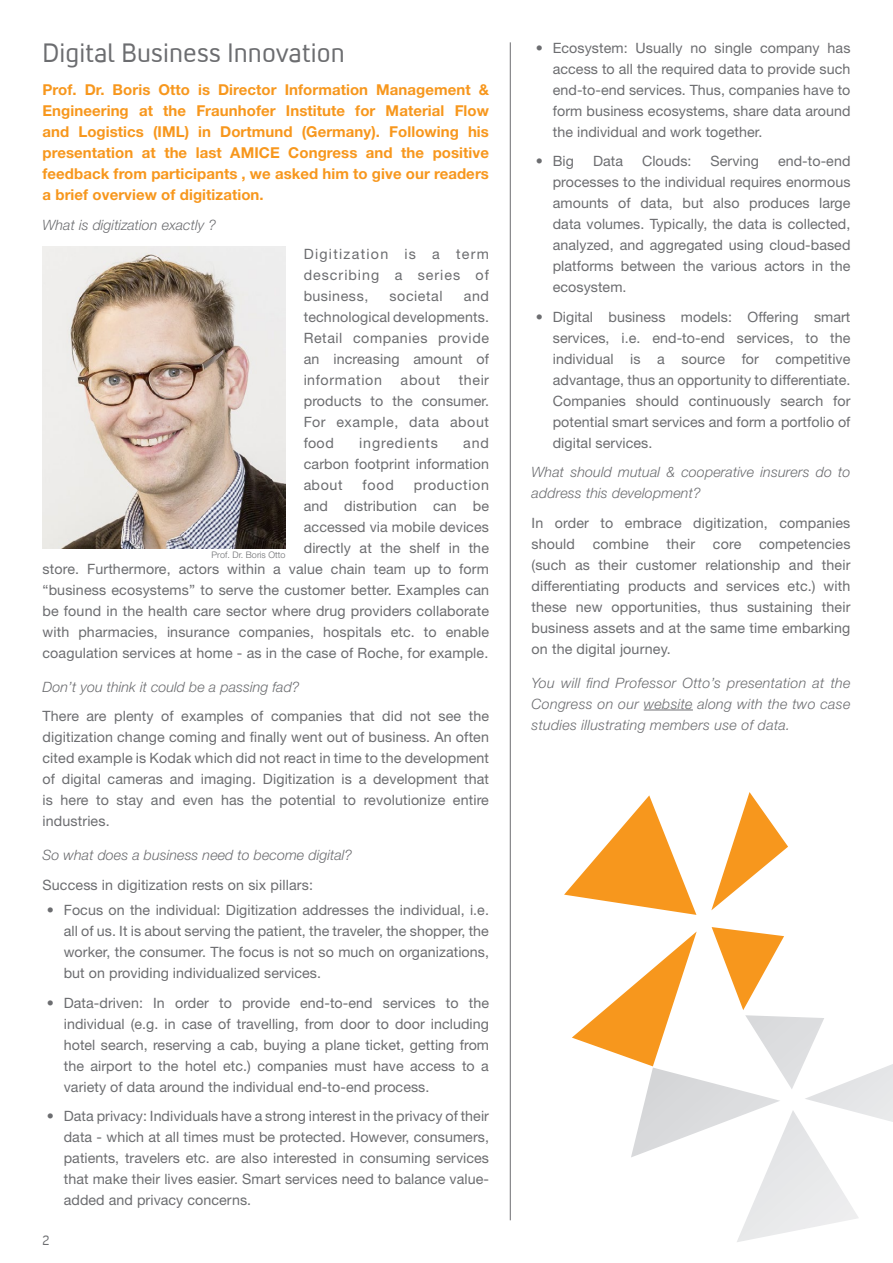
<style>
.page{position:relative;width:893px;height:1263px;background:#fff}
.page>*{position:absolute;margin:0;border:0;box-sizing:border-box;transform-origin:0 0}
.Amice_TITEL{font:27px "Convection";letter-spacing:.005em;color:#6c6d70}
.Amice_ORANGE{font:700 15px/21px "Helvetica Neue LT Std";letter-spacing:.005em;color:#f7971d;text-align:justify}
.Amice_body_copy{font:14.25px/21px "Helvetica Neue LT Std";letter-spacing:.01em;color:#6c6d70;text-align:justify}
.Amice_body_italic{font:italic 300 14.25px/21px "Helvetica Neue LT Std";letter-spacing:.005em;color:#6c6d70}
.Amice_body_copy-2{font:italic 300 14.25px/21px "Helvetica Neue LT Std";letter-spacing:.02em;color:#6c6d70;text-align:justify}
.Amice_body_copy-3{font:14.25px "Helvetica Neue LT Std";letter-spacing:.06em;color:#6c6d70}
.Amice_body_copy-4{font:14.25px "Helvetica Neue LT Std";letter-spacing:.04em;color:#6c6d70}
.Amice_body_copy-5{font:13.5px "Convection";color:#6c6d70}
.Amice_foto_caption{font:300 9px "Helvetica Neue LT Std";letter-spacing:.005em;color:#6c6d70}
</style>
<div class="page">
<hr style="left:510px;top:42px;width:1px;height:1178px;background:#6c6d70">
<img style="left:43px;top:247px;width:243px;height:301px">
<hr style="left:644px;top:710px;width:49px;height:1px;background:#6c6d70">
<svg style="left:564px;top:795px;width:132px;height:120px"></svg>
<svg style="left:711px;top:792px;width:77px;height:118px"></svg>
<svg style="left:572px;top:927px;width:321px;height:315px"></svg>
<p class="Amice_TITEL" style="left:43px;top:36px;width:304px">Digital Business Innovation</p>
<p class="Amice_ORANGE" style="left:43px;top:79px;width:448px">Prof. Dr. Boris Otto is Director Information Management &amp; Engineering at the Fraunhofer Institute for Material Flow and Logistics (IML) in Dortmund (Germany). Following his presentation at the last AMICE Congress and the positive feedback from participants , we asked him to give our readers a brief overview of digitization.</p>
<p class="Amice_body_italic" style="left:43px;top:214px;width:175px">What is digitization exactly ?</p>
<p class="Amice_body_copy" style="left:304px;top:243px;width:187px">Digitization is a term describing a series of business,</p>
<p class="Amice_body_copy" style="left:304px;top:285px;width:187px;text-indent:160px">and technological developments.<br>Retail companies provide an increasing amount of information</p>
<p class="Amice_body_copy-4" style="left:390px;top:288px;width:55px">societal</p>
<p class="Amice_body_copy" style="left:304px;top:369px;width:187px;text-indent:155px">their products to the consumer.<br>For example, data about food</p>
<p class="Amice_body_copy" style="left:401px;top:369px;width:41px">about</p>
<p class="Amice_body_copy" style="left:304px;top:432px;width:187px;text-indent:160px">and carbon footprint information about</p>
<p class="Amice_body_copy-3" style="left:359px;top:435px;width:80px">ingredients</p>
<p class="Amice_body_copy" style="left:363px;top:474px;width:33px">food</p>
<p class="Amice_body_copy" style="left:43px;top:474px;width:448px;text-align:right">production<br>and distribution can be<br>accessed via mobile devices<br>directly at the shelf in the<br>store. Furthermore, actors within a value chain team up to form “business ecosystems” to serve the customer better. Examples can be found in the health care sector where drug providers collaborate with pharmacies, insurance companies, hospitals etc. to enable coagulation services at home - as in the case of Roche, for example.</p>
<p class="Amice_body_italic" style="left:43px;top:676px;width:259px">Don’t you think it could be a passing fad?</p>
<p class="Amice_body_copy" style="left:43px;top:706px;width:448px">There are plenty of examples of companies that did not see the digitization change coming and finally went out of business. An often cited example is Kodak which did not react in time to the development of digital cameras and imaging. Digitization is a development that is here to stay and even has the potential to revolutionize entire industries.</p>
<p class="Amice_body_italic" style="left:43px;top:844px;width:311px">So what does a business need to become digital?</p>
<p class="Amice_body_copy" style="left:43px;top:874px;width:272px">Success in digitization rests on six pillars:</p>
<p class="Amice_body_copy" style="left:64px;top:899px;width:427px;text-indent:-17px">• Focus on the individual: Digitization addresses the individual, i.e. all of us. It is about serving the patient, the traveler, the shopper, the worker, the consumer. The focus is not so much on organizations, but on providing individualized services.</p>
<p class="Amice_body_copy" style="left:64px;top:992px;width:427px;text-indent:-17px">• Data-driven: In order to provide end-to-end services to the individual (e.g. in case of travelling, from door to door including hotel search, reserving a cab, buying a plane ticket, getting from the airport to the hotel etc.) companies must have access to a variety of data around the individual end-to-end process.</p>
<p class="Amice_body_copy" style="left:64px;top:1105px;width:427px;text-indent:-17px">• Data privacy: Individuals have a strong interest in the privacy of their data - which at all times must be protected. However, consumers, patients, travelers etc. are also interested in consuming services that make their lives easier. Smart services need to balance value&shy;added and privacy concerns.</p>
<p class="Amice_foto_caption" style="left:212px;top:549px;width:76px">Prof. Dr. Boris Otto</p>
<p class="Amice_body_copy-5" style="left:43px;top:1231px;width:8px">2</p>
<p class="Amice_body_copy" style="left:553px;top:37px;width:299px;text-indent:-17px">• Ecosystem: Usually no single company has access to all the required data to provide such end-to-end services. Thus, companies have to form business ecosystems, share data around the individual and work together.</p>
<p class="Amice_body_copy" style="left:536px;top:150px;width:40px">• Big</p>
<p class="Amice_body_copy" style="left:593px;top:150px;width:32px">Data</p>
<p class="Amice_body_copy" style="left:642px;top:150px;width:51px">Clouds:</p>
<p class="Amice_body_copy" style="left:711px;top:150px;width:50px">Serving</p>
<p class="Amice_body_copy" style="left:553px;top:150px;width:299px;text-indent:225px">end-to-end processes to the individual requires enormous amounts of data, but also produces large data volumes. Typically, the data is collected, analyzed, and aggregated using cloud-based platforms between the various actors in the ecosystem.</p>
<p class="Amice_body_copy" style="left:553px;top:306px;width:299px;text-indent:-17px">• Digital business models: Offering smart services, i.e. end-to-end services, to the individual is a source for competitive advantage, thus an opportunity to differentiate.<br>Companies should continuously search for potential smart services and form a portfolio of digital services.</p>
<p class="Amice_body_italic" style="left:531px;top:461px;width:320px">What should mutual &amp; cooperative insurers do to address this development?</p>
<p class="Amice_body_copy" style="left:531px;top:512px;width:320px">In order to embrace digitization, companies should combine their core competencies (such as their customer relationship and their differentiating products and services etc.) with these new opportunities, thus sustaining their business assets and at the same time embarking on the digital journey.</p>
<p class="Amice_body_copy-2" style="left:531px;top:672px;width:320px">You will find Professor Otto’s presentation at the Congress on our website along with the two case studies illustrating members use of data.</p>
</div>
